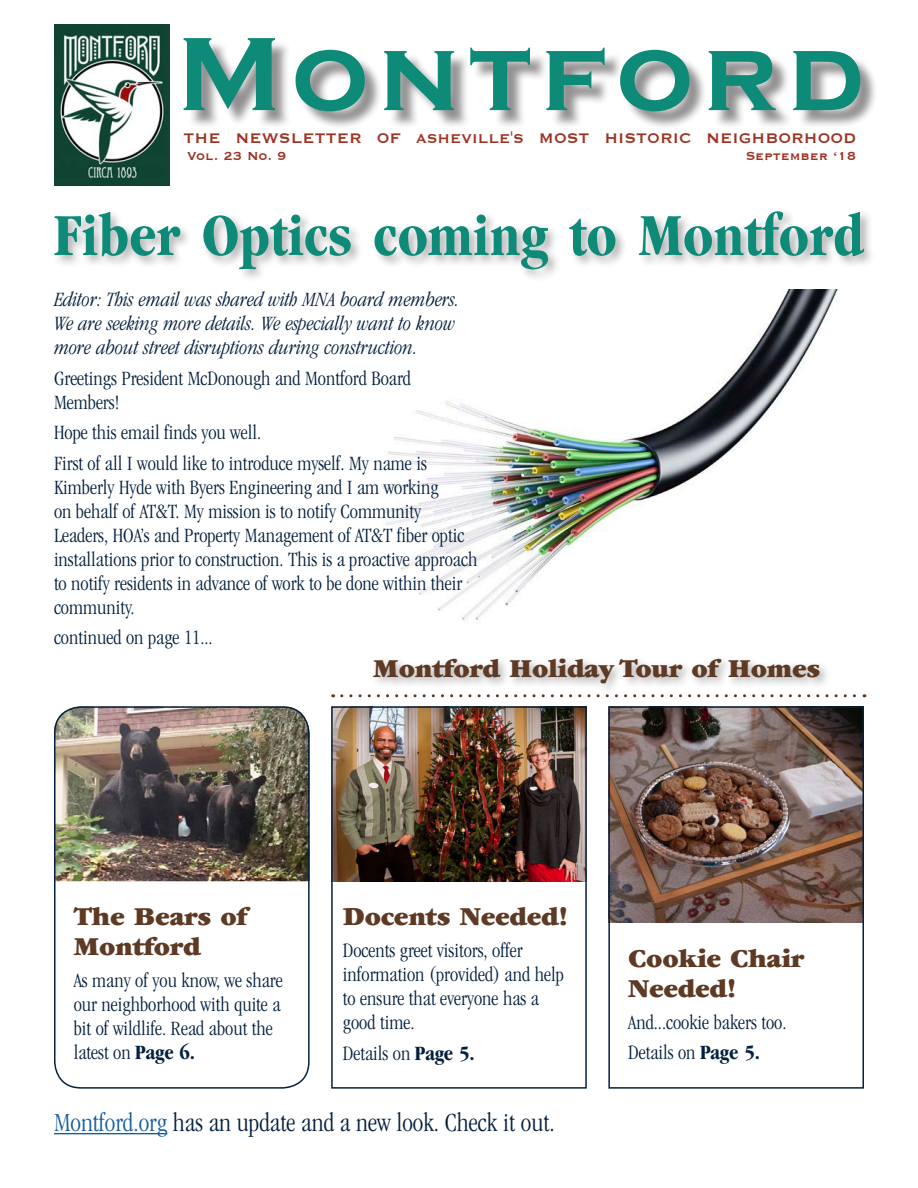
<style>
.page{position:relative;width:918px;height:1188px;background:#fff}
.page>*{position:absolute;margin:0;border:0;box-sizing:border-box;transform-origin:0 0}
._2018_AA-Body{font:700 108px "Copperplate Gothic";letter-spacing:.095em;color:#0e8b78}
.A-Cover_head_1{font:700 condensed 61.5px "Garamond";color:#0e8b78}
._2018_AA-Head__no_su{font:900 27px/30px "Garamond";letter-spacing:-.01em;color:#5e3a24}
._2018_AA-Body-2{font:300 condensed 27px "Garamond";color:#05203e}
._2018_AA-Body-3{font:300 condensed 21px/24px "Garamond";color:#05203e}
._2018_AA-Body-4{font:italic 300 condensed 21px/24px "Garamond";color:#05203e}
.t1{font:700 18px "Copperplate Gothic BT";letter-spacing:.005em;color:#9d3222}
.t2{font:700 15px "Copperplate Gothic BT";letter-spacing:-.01em;color:#9d3222}
.s1{font-size:16.5px}
.s2{font-weight:700}
.s3{color:#175d9e}
</style>
<div class="page">
<div style="left:187px;top:41px;width:692px;height:89px;background:#231f20;opacity:.5"></div>
<div style="left:52px;top:208px;width:824px;height:74px;background:#231f20;opacity:.35"></div>
<img style="left:54px;top:24px;width:115px;height:162px">
<img style="left:611px;top:709px;width:250px;height:213px">
<img style="left:334px;top:709px;width:250px;height:172px">
<img style="left:382px;top:290px;width:457px;height:330px">
<img style="left:54px;top:706px;width:253px;height:175px">
<div style="left:54px;top:706px;width:256px;height:383px;border:2px solid #05203e;border-radius:26px"></div>
<div style="left:331px;top:706px;width:256px;height:383px;border:2px solid #05203e"></div>
<div style="left:608px;top:706px;width:256px;height:383px;border:2px solid #05203e"></div>
<div style="left:370px;top:655px;width:461px;height:40px;background:#231f20;opacity:.35"></div>
<svg style="left:342px;top:694px;width:523px;height:3px"></svg>
<hr style="left:54px;top:1133px;width:113px;height:1px;background:#175d9e">
<p class="_2018_AA-Body" style="left:177px;top:15px;width:688px">Montford</p>
<p class="t1" style="left:184px;top:128px;width:674px">THE NEWSLETTER OF <span class="s1">ASHEVILLE'S</span> MOST HISTORIC NEIGHBORHOOD</p>
<p class="t2" style="left:187px;top:148px;width:101px">Vol. 23 No. 9</p>
<p class="t2" style="left:746px;top:148px;width:112px">September ‘18</p>
<p class="A-Cover_head_1" style="left:54px;top:201px;width:811px">Fiber Optics coming to Montford</p>
<p class="_2018_AA-Body-4" style="left:54px;top:288px;width:407px">Editor: This email was shared with MNA board members.<br>We are seeking more details. We especially want to know more about street disruptions during construction.</p>
<p class="_2018_AA-Body-3" style="left:54px;top:366px;width:359px">Greetings President McDonough and Montford Board<br>Members!</p>
<p class="_2018_AA-Body-3" style="left:54px;top:421px;width:209px">Hope this email finds you well.</p>
<p class="_2018_AA-Body-3" style="left:54px;top:451px;width:425px">First of all I would like to introduce myself. My name is Kimberly Hyde with Byers Engineering and I am working<br>on behalf of AT&amp;T. My mission is to notify Community Leaders, HOA’s and Property Management of AT&amp;T fiber optic installations prior to construction. This is a proactive approach to notify residents in advance of work to be done within their community.</p>
<p class="_2018_AA-Body-3" style="left:54px;top:626px;width:160px">continued on page 11...</p>
<p class="_2018_AA-Head__no_su" style="left:373px;top:654px;width:449px">Montford Holiday Tour of Homes</p>
<p class="_2018_AA-Head__no_su" style="left:74px;top:902px;width:175px">The Bears of<br>Montford</p>
<p class="_2018_AA-Body-3" style="left:74px;top:969px;width:210px">As many of you know, we share our neighborhood with quite a bit of wildlife. Read about the latest on <span class="s2">Page 6.</span></p>
<p class="_2018_AA-Head__no_su" style="left:343px;top:902px;width:227px">Docents Needed!</p>
<p class="_2018_AA-Body-3" style="left:343px;top:939px;width:223px">Docents greet visitors, offer information (provided) and help to ensure that everyone has a good time.</p>
<p class="_2018_AA-Body-3" style="left:343px;top:1041px;width:133px">Details on <span class="s2">Page 5.</span></p>
<p class="_2018_AA-Head__no_su" style="left:628px;top:943px;width:178px">Cookie Chair<br>Needed!</p>
<p class="_2018_AA-Body-3" style="left:628px;top:1010px;width:160px">And...cookie bakers too.</p>
<p class="_2018_AA-Body-3" style="left:628px;top:1041px;width:133px">Details on <span class="s2">Page 5.</span></p>
<p class="_2018_AA-Body-2" style="left:54px;top:1108px;width:502px"><span class="s3">Montford.org</span> has an update and a new look. Check it out.</p>
</div>
